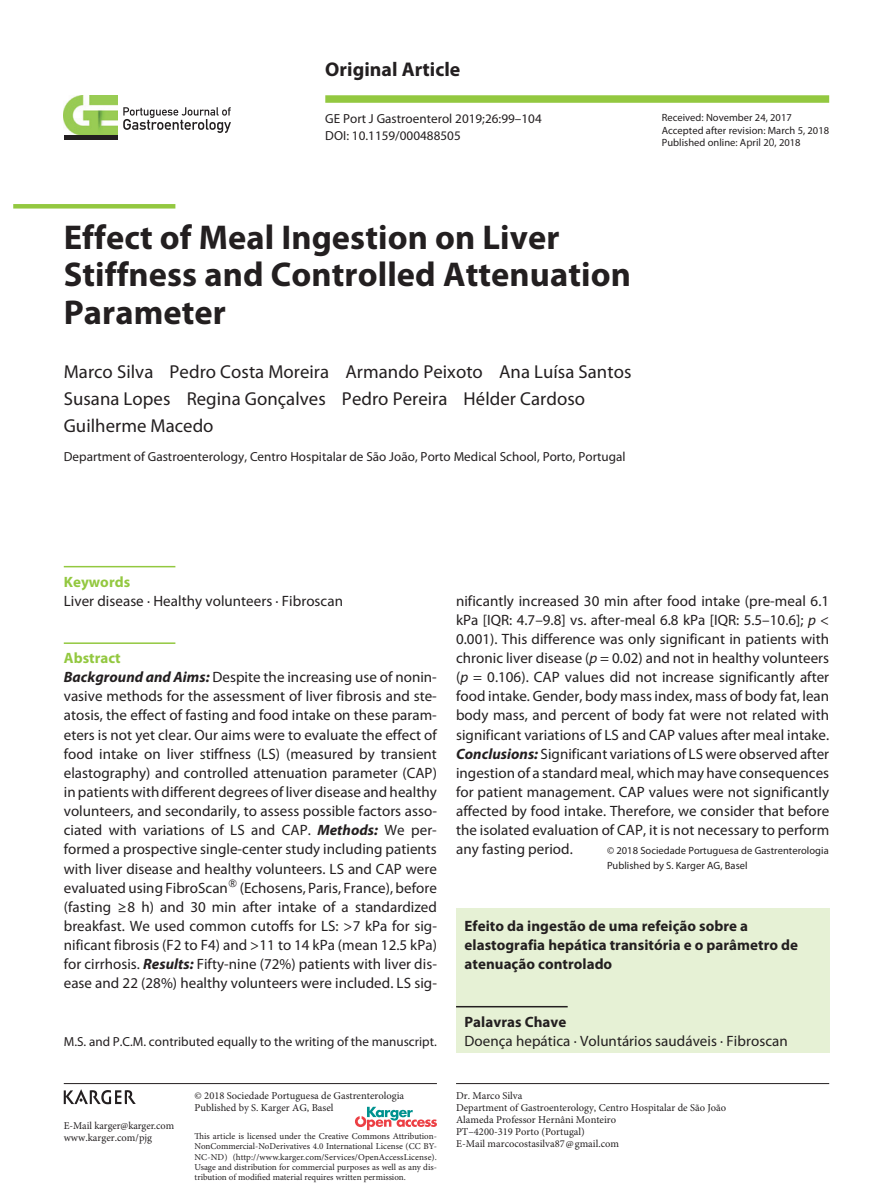
<style>
.page{position:relative;width:893px;height:1191px;background:#fff}
.page>*{position:absolute;margin:0;border:0;box-sizing:border-box;transform-origin:0 0}
.t1{font:700 34.5px/37.5px "Myriad Pro";letter-spacing:.005em;color:#231f20}
.t2{font:700 19.8px "Myriad Pro";letter-spacing:.005em;color:#231f20}
.t3{font:18.75px/27px "Myriad Pro";letter-spacing:.005em;color:#231f20}
.t4{font:15px/19.2px "Myriad Pro";letter-spacing:.005em;color:#231f20}
.t5{font:700 15px/19.2px "Myriad Pro";letter-spacing:.005em;color:#231f20}
.t6{font:700 15px "Myriad Pro";letter-spacing:.005em;color:#93c840}
.t7{font:13.2px "Myriad Pro";letter-spacing:.005em;color:#231f20}
.t8{font:10.5px/12px "Minion Pro";color:#231f20}
.t9{font:10.5px/12.8px "Myriad Pro";letter-spacing:.005em;color:#231f20}
.t10{font:9px/10.2px "Minion Pro";color:#231f20;text-align:justify}
.s1{font-weight:700;color:#93c840}
.s2{font-weight:700;font-style:italic}
.s3{font-style:italic}
</style>
<div class="page">
<hr style="left:64px;top:1083px;width:373px;height:1px;background:#231f20">
<div style="left:325px;top:95px;width:504px;height:8px;background:#93c840"></div>
<hr style="left:456px;top:1083px;width:373px;height:1px;background:#231f20">
<div style="left:456px;top:908px;width:373px;height:145px;background:#e6f1d5"></div>
<hr style="left:13px;top:204px;width:162px;height:4px;background:#93c840">
<svg style="left:123px;top:107px;width:108px;height:26px"></svg>
<img style="left:64px;top:95px;width:54px;height:40px">
<hr style="left:64px;top:135px;width:54px;height:4px;background:#231f20">
<hr style="left:64px;top:566px;width:111px;height:1px;background:#93c840">
<hr style="left:64px;top:642px;width:111px;height:2px;background:#93c840">
<hr style="left:456px;top:1006px;width:112px;height:1px;background:#231f20">
<svg style="left:355px;top:1106px;width:82px;height:24px"></svg>
<img style="left:64px;top:1089px;width:71px;height:16px">
<h2 class="t2" style="left:325px;top:58px;width:137px">Original Article</h2>
<p class="t7" style="left:325px;top:111px;width:218px">GE Port J Gastroenterol 2019;26:99–104</p>
<p class="t7" style="left:325px;top:128px;width:137px">DOI: 10.1159/000488505</p>
<h1 class="t1" style="left:64px;top:219px;width:569px">Effect of Meal Ingestion on Liver<br>Stiffness and Controlled Attenuation<br>Parameter</h1>
<p class="t3" style="left:64px;top:358px;width:569px">Marco Silva Pedro Costa Moreira Armando Peixoto Ana Luísa Santos<br>Susana Lopes Regina Gonçalves Pedro Pereira Hélder Cardoso<br>Guilherme Macedo</p>
<p class="t7" style="left:64px;top:449px;width:563px">Department of Gastroenterology, Centro Hospitalar de São João, Porto Medical School, Porto, Portugal</p>
<p class="t9" style="left:662px;top:111px;width:169px">Received: November 24, 2017<br>Accepted after revision: March 5, 2018<br>Published online: A ri● 2 , 2018</p>
<p class="t6" style="left:64px;top:573px;width:68px">Keywords</p>
<p class="t4" style="left:64px;top:591px;width:281px">Liver disease · Healthy volunteers · Fibroscan</p>
<p class="t4" style="left:64px;top:649px;width:375px"><span class="s1">Abstract<br></span><span class="s2">Background and Aims:</span> Despite the increasing use of nonin&shy;vasive methods for the assessment of liver fibrosis and ste&shy;atosis, the effect of fasting and food intake on these param&shy;eters is not yet clear. Our aims were to evaluate the effect of food intake on liver stiffness (LS) (measured by transient elastography) and controlled attenuation parameter (CAP) in patients with different degrees of liver disease and healthy volunteers, and secondarily, to assess possible factors asso&shy;ciated with variations of LS and CAP. <span class="s2">Methods:</span> We per&shy;formed a prospective single-center study including patients with liver disease and healthy volunteers. LS and CAP were evaluated using FibroScan (Echosens, Paris, France), before (fasting ≥8 h) and 30 min after intake of a standardized breakfast. We used common cutoffs for LS: &gt;7 kPa for sig&shy;nificant fibrosis (F2 to F4) and &gt;11 to 14 kPa (mean 12.5 kPa) for cirrhosis. <span class="s2">Results:</span> Fifty-nine (72%) patients with liver dis&shy;ease and 22 (28%) healthy volunteers were included. LS sig-</p>
<p class="t7" style="left:64px;top:1034px;width:375px">M.S. and P.C.M. contributed equally to the writing of the manuscript.</p>
<p class="t8" style="left:64px;top:1119px;width:112px;line-height:12.8px">E-Mail karger@karger.com www.karger.com/pjg</p>
<p class="t8" style="left:195px;top:1089px;width:211px">© 2018 Sociedade Portuguesa de Gastrenterologia<br>Published by S. Karger AG, Basel</p>
<p class="t10" style="left:195px;top:1131px;width:244px">This article is licensed under the Creative Commons Attribution-NonCommercial-NoDerivatives 4.0 International License (CC BY-NC-ND) (http://www.karger.com/Services/OpenAccessLicense).<br>Usage and distribution for commercial purposes as well as any dis&shy;tribution of modified material requires written permission.</p>
<p class="t4" style="left:456px;top:591px;width:375px;text-align:justify">nificantly increased 30 min after food intake (pre-meal 6.1 kPa [IQR: 4.7–9.8] vs. after-meal 6.8 kPa [IQR: 5.5–10.6]; <span class="s3">p</span> &lt; 0.001). This difference was only significant in patients with chronic liver disease (<span class="s3">p</span> = 0.02) and not in healthy volunteers (<span class="s3">p</span> = 0.106). CAP values did not increase significantly after food intake. Gender, body mass index, mass of body fat, lean body mass, and percent of body fat were not related with significant variations of LS and CAP values after meal intake.<br><span class="s2">Conclusions:</span> Significant variations of LS were observed after ingestion of a standard meal, which may have consequences for patient management. CAP values were not significantly affected by food intake. Therefore, we consider that before the isolated evaluation of CAP, it is not necessary to perform any fasting period.</p>
<p class="t9" style="left:607px;top:843px;width:223px;line-height:14.7px">© 2018 Sociedade Portuguesa de Gastrenterologia<br>Published by S. Karger AG, Basel</p>
<p class="t5" style="left:465px;top:916px;width:335px">Efeito da ingestão de uma refeição sobre a elastografia hepática transitória e o parâmetro de atenuação controlado</p>
<p class="t5" style="left:465px;top:1012px;width:103px">Palavras Chave</p>
<p class="t4" style="left:465px;top:1031px;width:325px">Doença hepática · Voluntários saudáveis · Fibroscan</p>
<p class="t8" style="left:456px;top:1089px;width:272px">Dr. Marco Silva<br>Department of Gastroenterology, Centro Hospitalar de São João Alameda Professor Hernâni Monteiro<br>PT–4200-319 Porto (Portugal)<br>E-Mail marcocostasilva87@gmail.com</p>
</div>
